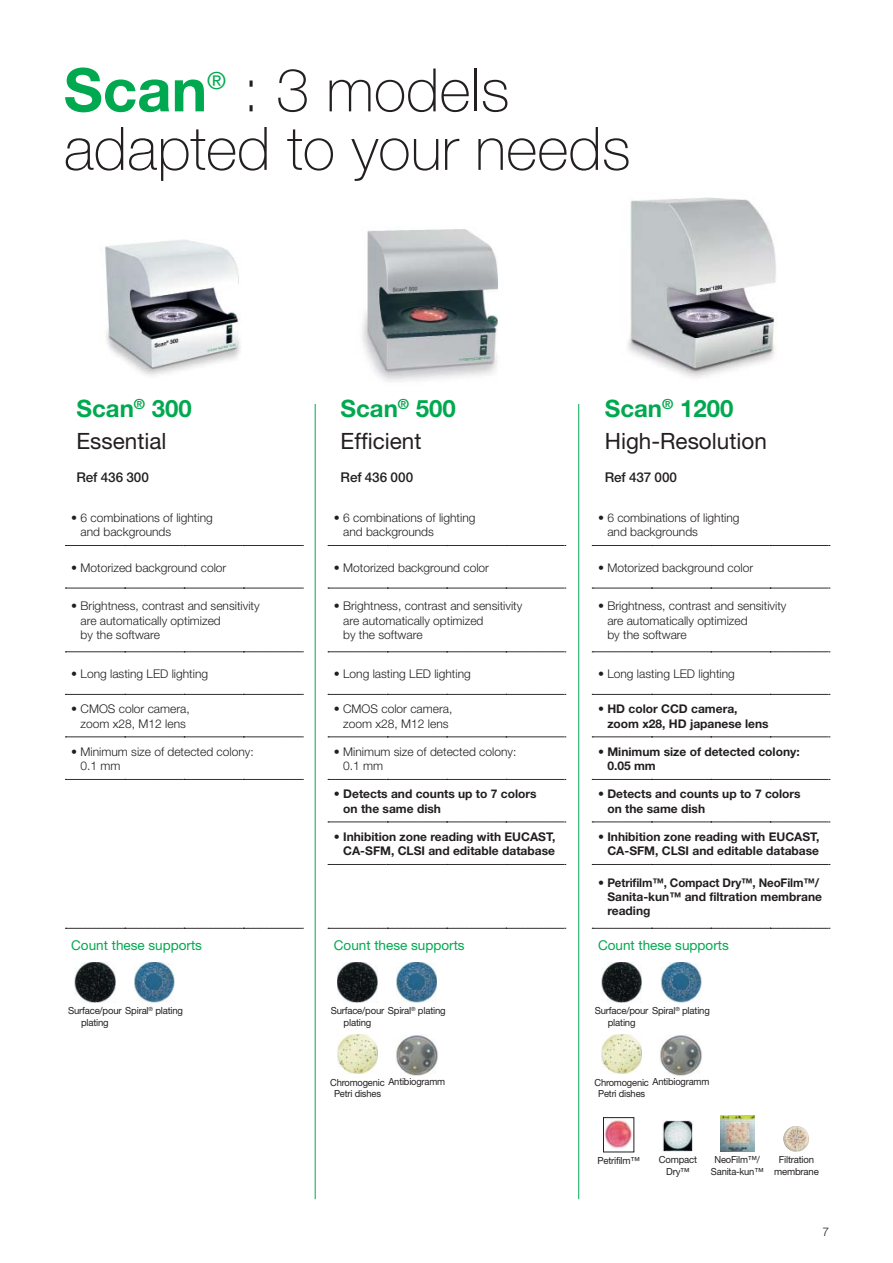
<style>
.page{position:relative;width:893px;height:1263px;background:#fff}
.page>*{position:absolute;margin:0;border:0;box-sizing:border-box;transform-origin:0 0}
.t1{font:100 60px/58.5px "Helvetica Neue";color:#231f20}
.t2{font:700 60px "Helvetica Neue";color:#00a94f}
.t3{font:700 24px "Helvetica Neue";color:#00a94f}
.t4{font:23.55px "Helvetica Neue";color:#00a94f}
.t5{font:22.5px "Helvetica Neue";color:#231f20}
.t6{font:13.5px "Helvetica Neue";color:#00a94f}
.t7{font:500 13.5px "Helvetica Neue";letter-spacing:-.005em;color:#231f20}
.t8{font:300 12px/14.4px "Helvetica Neue";color:#231f20}
.t9{font:700 12px/14.4px "Helvetica Neue";color:#231f20}
.t10{font:9.75px/11.7px "Helvetica Neue";letter-spacing:-.02em;color:#231f20}
.t11{font:9.75px/12px "Helvetica Neue";letter-spacing:-.02em;color:#231f20;scale:.96 1}
.s1{font-weight:300}
</style>
<div class="page">
<img style="left:362px;top:229px;width:136px;height:152px">
<img style="left:628px;top:197px;width:148px;height:181px">
<img style="left:105px;top:240px;width:136px;height:136px">
<svg style="left:65px;top:545px;width:238px;height:1px"></svg>
<svg style="left:65px;top:588px;width:238px;height:1px"></svg>
<svg style="left:65px;top:652px;width:238px;height:1px"></svg>
<svg style="left:65px;top:737px;width:238px;height:1px"></svg>
<svg style="left:65px;top:779px;width:238px;height:1px"></svg>
<svg style="left:65px;top:928px;width:238px;height:1px"></svg>
<svg style="left:65px;top:694px;width:238px;height:1px"></svg>
<img style="left:75px;top:962px;width:40px;height:40px">
<img style="left:134px;top:962px;width:40px;height:40px">
<svg style="left:328px;top:545px;width:238px;height:1px"></svg>
<svg style="left:328px;top:588px;width:238px;height:1px"></svg>
<svg style="left:328px;top:652px;width:238px;height:1px"></svg>
<svg style="left:328px;top:737px;width:238px;height:1px"></svg>
<svg style="left:328px;top:779px;width:238px;height:1px"></svg>
<svg style="left:328px;top:822px;width:238px;height:1px"></svg>
<svg style="left:328px;top:864px;width:238px;height:1px"></svg>
<svg style="left:328px;top:928px;width:238px;height:1px"></svg>
<svg style="left:328px;top:694px;width:238px;height:1px"></svg>
<img style="left:337px;top:962px;width:41px;height:40px">
<img style="left:397px;top:962px;width:40px;height:40px">
<img style="left:338px;top:1034px;width:39px;height:40px">
<img style="left:396px;top:1034px;width:42px;height:42px">
<svg style="left:592px;top:545px;width:238px;height:1px"></svg>
<svg style="left:592px;top:588px;width:238px;height:1px"></svg>
<svg style="left:592px;top:652px;width:238px;height:1px"></svg>
<svg style="left:592px;top:737px;width:238px;height:1px"></svg>
<svg style="left:592px;top:779px;width:238px;height:1px"></svg>
<svg style="left:592px;top:822px;width:238px;height:1px"></svg>
<svg style="left:592px;top:864px;width:238px;height:1px"></svg>
<svg style="left:592px;top:928px;width:238px;height:1px"></svg>
<svg style="left:592px;top:694px;width:238px;height:1px"></svg>
<img style="left:601px;top:962px;width:41px;height:40px">
<img style="left:661px;top:962px;width:40px;height:40px">
<img style="left:602px;top:1034px;width:39px;height:40px">
<img style="left:660px;top:1034px;width:42px;height:42px">
<img style="left:605px;top:1119px;width:27px;height:30px">
<div style="left:603px;top:1117px;width:31px;height:35px;border:1px solid #231f20"></div>
<img style="left:662px;top:1120px;width:31px;height:31px">
<img style="left:720px;top:1115px;width:34px;height:36px">
<img style="left:783px;top:1126px;width:26px;height:26px;border-radius:50%">
<svg style="left:315px;top:404px;width:1px;height:795px"></svg>
<svg style="left:578px;top:404px;width:2px;height:795px;background:#7fd3a6"></svg>
<h1 class="t2" style="left:64px;top:69px;width:145px">Scan</h1>
<h3 class="t4" style="left:207px;top:72px;width:20px">®</h3>
<h1 class="t1" style="left:64px;top:66px;width:568px;text-indent:179px">: 3 models adapted to your needs</h1>
<h2 class="t3" style="left:77px;top:400px;width:117px">Scan<sup>®</sup> 300</h2>
<h3 class="t5" style="left:77px;top:432px;width:91px">Essential</h3>
<p class="t7" style="left:77px;top:473px;width:74px">Ref 436 300</p>
<p class="t8" style="left:81px;top:511px;width:134px;text-indent:-9px">• 6 combinations of lighting and backgrounds</p>
<p class="t8" style="left:71px;top:561px;width:157px">• Motorized background color</p>
<p class="t8" style="left:81px;top:600px;width:181px;text-indent:-9px">• Brightness, contrast and sensitivity are automatically optimized<br>by the software</p>
<p class="t8" style="left:71px;top:667px;width:138px">• Long lasting LED lighting</p>
<p class="t8" style="left:71px;top:703px;width:120px;text-align:center">• CMOS color camera, zoom x28, M12 lens</p>
<p class="t8" style="left:81px;top:745px;width:175px;text-indent:-9px">• Minimum size of detected colony:<br>0.1 mm</p>
<p class="t6" style="left:71px;top:940px;width:132px">Count these supports</p>
<p class="t10" style="left:81px;top:1005px;width:104px;text-indent:-13px">Surface/pour Spiral<sup>®</sup> plating plating</p>
<h2 class="t3" style="left:341px;top:400px;width:117px">Scan<sup>®</sup> 500</h2>
<h3 class="t5" style="left:341px;top:432px;width:82px">Efficient</h3>
<p class="t7" style="left:341px;top:473px;width:74px">Ref 436 000</p>
<h2 class="t3" style="left:605px;top:400px;width:130px">Scan<sup>®</sup> 1200</h2>
<h3 class="t5" style="left:605px;top:432px;width:164px">High-Resolution</h3>
<p class="t7" style="left:605px;top:473px;width:74px">Ref 437 000</p>
<p class="t8" style="left:343px;top:511px;width:134px;text-indent:-9px">• 6 combinations of lighting and backgrounds</p>
<p class="t8" style="left:334px;top:561px;width:157px">• Motorized background color</p>
<p class="t8" style="left:343px;top:600px;width:181px;text-indent:-9px">• Brightness, contrast and sensitivity are automatically optimized<br>by the software</p>
<p class="t8" style="left:334px;top:667px;width:138px">• Long lasting LED lighting</p>
<p class="t8" style="left:334px;top:703px;width:120px;text-align:center">• CMOS color camera, zoom x28, M12 lens</p>
<p class="t8" style="left:343px;top:745px;width:175px;text-indent:-9px">• Minimum size of detected colony:<br>0.1 mm</p>
<p class="t9" style="left:343px;top:788px;width:195px;text-indent:-9px">• Detects and counts up to 7 colors on the same dish</p>
<p class="t9" style="left:334px;top:830px;width:223px;text-align:right">• Inhibition zone reading with EUCAST,<br>CA-SFM, CLSI and editable database</p>
<p class="t6" style="left:334px;top:940px;width:132px">Count these supports</p>
<p class="t8" style="left:607px;top:511px;width:134px;text-indent:-9px">• 6 combinations of lighting and backgrounds</p>
<p class="t8" style="left:598px;top:561px;width:157px">• Motorized background color</p>
<p class="t8" style="left:607px;top:600px;width:181px;text-indent:-9px">• Brightness, contrast and sensitivity are automatically optimized<br>by the software</p>
<p class="t8" style="left:598px;top:667px;width:138px">• Long lasting LED lighting</p>
<p class="t9" style="left:607px;top:703px;width:163px;text-indent:-9px">• HD color CCD camera, zoom x28, HD japanese lens</p>
<p class="t9" style="left:607px;top:745px;width:194px;text-indent:-9px"><span class="s1">•</span> Minimum size of detected colony:<br>0.05 mm</p>
<p class="t9" style="left:607px;top:788px;width:195px;text-indent:-9px">• Detects and counts up to 7 colors on the same dish</p>
<p class="t9" style="left:598px;top:830px;width:223px;text-align:right">• Inhibition zone reading with EUCAST,<br>CA-SFM, CLSI and editable database</p>
<p class="t9" style="left:607px;top:876px;width:216px;text-indent:-9px">• Petrifilm™, Compact Dry™, NeoFilm™/<br>Sanita-kun™ and filtration membrane reading</p>
<p class="t6" style="left:598px;top:940px;width:132px">Count these supports</p>
<p class="t10" style="left:344px;top:1005px;width:104px;text-indent:-13px">Surface/pour Spiral<sup>®</sup> plating plating</p>
<p class="t10" style="left:608px;top:1005px;width:104px;text-indent:-13px">Surface/pour Spiral<sup>®</sup> plating plating</p>
<p class="t11" style="left:334px;top:1077px;width:117px;text-indent:-4px">Chromogenic Antibiogramm<br>Petri dishes</p>
<p class="t11" style="left:598px;top:1077px;width:117px;text-indent:-4px">Chromogenic Antibiogramm<br>Petri dishes</p>
<p class="t10" style="left:597px;top:1155px;width:44px">Petrifilm™</p>
<p class="t10" style="left:659px;top:1155px;width:40px;text-align:center">Compact<br>Dry™</p>
<p class="t11" style="left:711px;top:1155px;width:56px;text-align:center">NeoFilm™/<br>Sanita-kun™</p>
<p class="t10" style="left:774px;top:1155px;width:46px;text-align:center">Filtration membrane</p>
<p class="t8" style="left:822px;top:1225px;width:8px">7</p>
</div>
